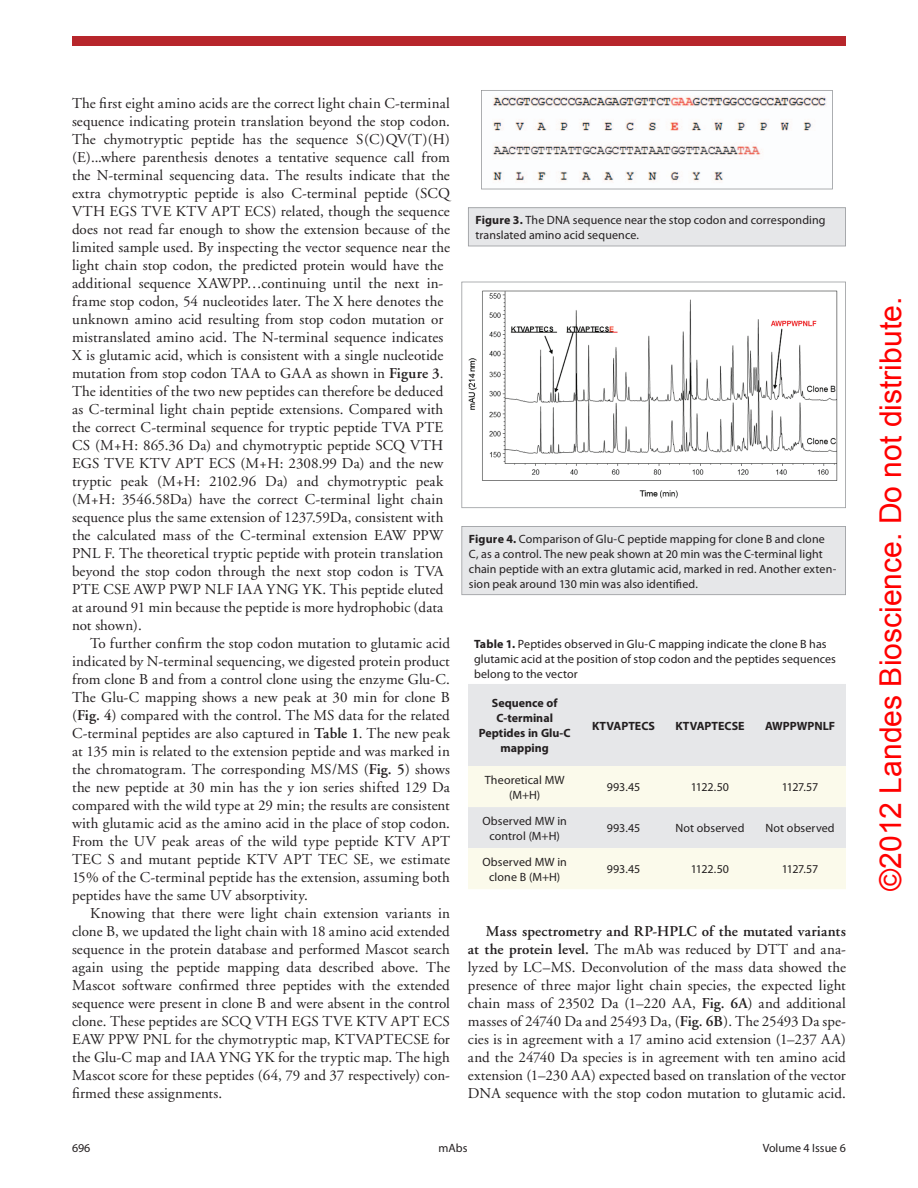
<style>
.page{position:relative;width:918px;height:1188px;background:#fff}
.page>*{position:absolute;margin:0;border:0;box-sizing:border-box;transform-origin:0 0}
.t1{font:30.15px "Arial";color:#f00}
.t2{font:15px/18px "Adobe Garamond";letter-spacing:.005em;color:#231f20;text-align:justify}
.t3{font:12px/15px "Myriad Pro";letter-spacing:.005em;color:#231f20}
.t4{font:700 12px/15px "Myriad Pro";color:#231f20;text-align:center}
.s1{font-weight:600}
.s2{font-weight:700}
</style>
<div class="page">
<div style="left:72px;top:36px;width:774px;height:10px;background:#b7262b"></div>
<svg style="left:468px;top:207px;width:378px;height:39px;background:#e3e4e6"></svg>
<div style="left:461px;top:526px;width:385px;height:69px;background:#e6e7e9"></div>
<svg style="left:481px;top:90px;width:352px;height:99px"></svg>
<svg style="left:461px;top:282px;width:385px;height:226px"></svg>
<div style="left:468px;top:684px;width:378px;height:82px;background:#e6e7e9"></div>
<svg style="left:468px;top:766px;width:378px;height:123px;background:#f4f3ea"></svg>
<p class="t2" style="left:72px;top:95px;width:379px;text-align:left">The first eight amino acids are the correct light chain C-terminal sequence indicating protein translation beyond the stop codon.<br>The chymotryptic peptide has the sequence S(C)QV(T)(H) (E)...where parenthesis denotes a tentative sequence call from the N-terminal sequencing data. The results indicate that the extra chymotryptic peptide is also C-terminal peptide (SCQ VTH EGS TVE KTV APT ECS) related, though the sequence does not read far enough to show the extension because of the limited sample used. By inspecting the vector sequence near the light chain stop codon, the predicted protein would have the additional sequence XAWPP…continuing until the next in&shy;frame stop codon, 54 nucleotides later. The X here denotes the unknown amino acid resulting from stop codon mutation or mistranslated amino acid. The N-terminal sequence indicates X is glutamic acid, which is consistent with a single nucleotide mutation from stop codon TAA to GAA as shown in <span class="s1">Figure 3</span>.<br>The identities of the two new peptides can therefore be deduced as C-terminal light chain peptide extensions. Compared with the correct C-terminal sequence for tryptic peptide TVA PTE CS (M+H: 865.36 Da) and chymotryptic peptide SCQ VTH EGS TVE KTV APT ECS (M+H: 2308.99 Da) and the new tryptic peak (M+H: 2102.96 Da) and chymotryptic peak (M+H: 3546.58Da) have the correct C-terminal light chain sequence plus the same extension of 1237.59Da, consistent with the calculated mass of the C-terminal extension EAW PPW PNL F. The theoretical tryptic peptide with protein translation beyond the stop codon through the next stop codon is TVA PTE CSE AWP PWP NLF IAA YNG YK. This peptide eluted at around 91 min because the peptide is more hydrophobic (data not shown).</p>
<p class="t2" style="left:72px;top:635px;width:379px;text-indent:18px">To further confirm the stop codon mutation to glutamic acid indicated by N-terminal sequencing, we digested protein product from clone B and from a control clone using the enzyme Glu-C.<br>The Glu-C mapping shows a new peak at 30 min for clone B (<span class="s1">Fig. 4</span>) compared with the control. The MS data for the related C-terminal peptides are also captured in <span class="s1">Table 1</span>. The new peak at 135 min is related to the extension peptide and was marked in the chromatogram. The corresponding MS/MS (<span class="s1">Fig. 5</span>) shows the new peptide at 30 min has the y ion series shifted 129 Da compared with the wild type at 29 min; the results are consistent with glutamic acid as the amino acid in the place of stop codon.<br>From the UV peak areas of the wild type peptide KTV APT TEC S and mutant peptide KTV APT TEC SE, we estimate 15% of the C-terminal peptide has the extension, assuming both peptides have the same UV absorptivity.</p>
<p class="t2" style="left:72px;top:905px;width:379px;text-indent:18px">Knowing that there were light chain extension variants in clone B, we updated the light chain with 18 amino acid extended sequence in the protein database and performed Mascot search again using the peptide mapping data described above. The Mascot software confirmed three peptides with the extended sequence were present in clone B and were absent in the control clone. These peptides are SCQ VTH EGS TVE KTV APT ECS EAW PPW PNL for the chymotryptic map, KTVAPTECSE for the Glu-C map and IAA YNG YK for the tryptic map. The high Mascot score for these peptides (64, 79 and 37 respectively) con&shy;firmed these assignments.</p>
<p class="t3" style="left:475px;top:212px;width:352px"><span class="s2">Figure 3.</span> the DNA sequence near the stop codon and corresponding translated amino acid sequence.</p>
<p class="t3" style="left:469px;top:531px;width:369px"><span class="s2">Figure 4.</span> Comparison of Glu-C peptide mapping for clone B and clone C, as a control. the new peak shown at 20 min was the C-terminal light chain peptide with an extra glutamic acid, marked in red. Another exten&shy;sion peak around 130 min was also identified.</p>
<p class="t3" style="left:474px;top:636px;width:364px"><span class="s2">Table 1.</span> peptides observed in Glu-C mapping indicate the clone B has glutamic acid at the position of stop codon and the peptides sequences belong to the vector</p>
<p class="t4" style="left:479px;top:695px;width:93px">Sequence of<br>C-terminal<br>Peptides in Glu-C mapping</p>
<p class="t4" style="left:592px;top:718px;width:64px">KTVAPTECS</p>
<p class="t4" style="left:675px;top:718px;width:71px">KTVAPTECSE</p>
<p class="t4" style="left:765px;top:718px;width:72px">AWPPWPNLF</p>
<p class="t3" style="left:485px;top:772px;width:81px;text-align:center">theoretical MW (M+H)</p>
<p class="t3" style="left:607px;top:779px;width:35px">993.45</p>
<p class="t3" style="left:691px;top:779px;width:40px">1122.50</p>
<p class="t3" style="left:782px;top:779px;width:38px">1127.57</p>
<p class="t3" style="left:483px;top:813px;width:86px;text-align:center">observed MW in control (M+H)</p>
<p class="t3" style="left:607px;top:820px;width:35px">993.45</p>
<p class="t3" style="left:675px;top:820px;width:71px">Not observed</p>
<p class="t3" style="left:765px;top:820px;width:71px">Not observed</p>
<p class="t3" style="left:483px;top:854px;width:86px;text-align:center">observed MW in clone B (M+H)</p>
<p class="t3" style="left:607px;top:861px;width:35px">993.45</p>
<p class="t3" style="left:691px;top:861px;width:40px">1122.50</p>
<p class="t3" style="left:782px;top:861px;width:38px">1127.57</p>
<p class="t2" style="left:468px;top:923px;width:380px;text-indent:18px"><span class="s1">Mass spectrometry and RP-HPLC of the mutated variants at the protein level.</span> The mAb was reduced by DTT and ana&shy;lyzed by LC–MS. Deconvolution of the mass data showed the presence of three major light chain species, the expected light chain mass of 23502 Da (1–220 AA, <span class="s1">Fig. 6A</span>) and additional masses of 24740 Da and 25493 Da, (<span class="s1">Fig. 6B</span>). The 25493 Da spe&shy;cies is in agreement with a 17 amino acid extension (1–237 AA) and the 24740 Da species is in agreement with ten amino acid extension (1–230 AA) expected based on translation of the vector DNA sequence with the stop codon mutation to glutamic acid.</p>
<p class="t3" style="left:72px;top:1140px;width:20px">696</p>
<p class="t3" style="left:439px;top:1140px;width:30px">mAbs</p>
<p class="t3" style="left:763px;top:1140px;width:85px">Volume 4 Issue 6</p>
<h1 class="t1" style="left:871px;top:891px;width:595px;rotate:-90deg">©2012 Landes Bioscience. Do not distribute.</h1>
</div>
